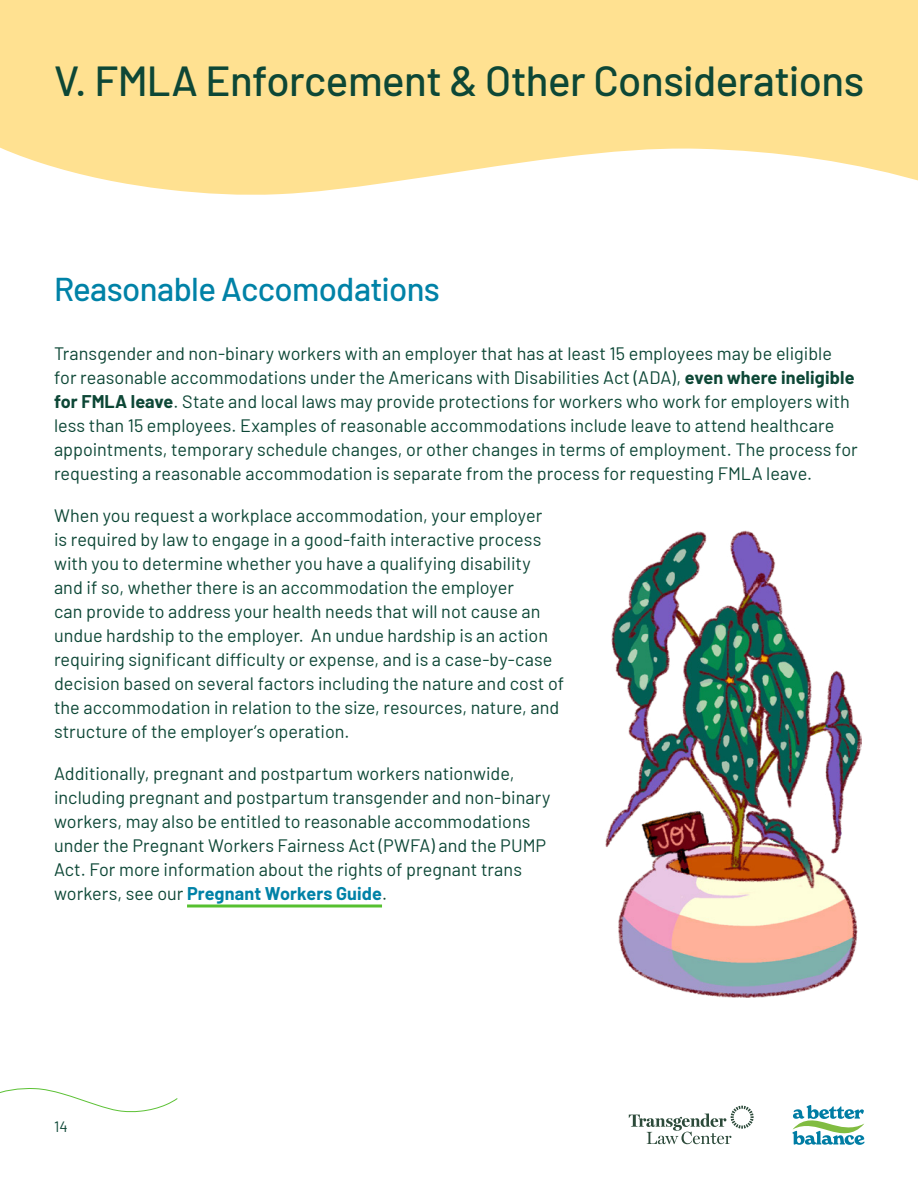
<style>
.page{position:relative;width:918px;height:1188px;background:#fff}
.page>*{position:absolute;margin:0;border:0;box-sizing:border-box;transform-origin:0 0}
.t1{font:500 42px "Barlow";letter-spacing:-.015em;color:#0d4736}
.t2{font:500 33px "Barlow";letter-spacing:-.02em;color:#0082a7}
.t3{font:18px/24px "Barlow";color:#0d4736}
.t4{font:15px "Barlow";color:#0d4736}
.s1{font-weight:700}
.s2{font-weight:700;color:#0082a7}
</style>
<div class="page">
<svg style="left:629px;top:1106px;width:125px;height:38px"></svg>
<svg style="left:792px;top:1105px;width:73px;height:40px"></svg>
<svg style="left:0;top:1088px;width:178px;height:25px"></svg>
<svg style="left:187px;top:904px;width:195px;height:4px"></svg>
<img style="left:606px;top:531px;width:255px;height:466px">
<svg style="left:0;top:0;width:918px;height:195px;fill:#ffe191"></svg>
<h2 class="t1" style="left:54px;top:50px;width:812px">V. FMLA Enforcement &amp; Other Considerations</h2>
<h2 class="t2" style="left:54px;top:265px;width:388px">Reasonable Accomodations</h2>
<p class="t3" style="left:54px;top:340px;width:805px">Transgender and non-binary workers with an employer that has at least 15 employees may be eligible for reasonable accommodations under the Americans with Disabilities Act (ADA), <span class="s1">even where ineligible for FMLA leave</span>. State and local laws may provide protections for workers who work for employers with less than 15 employees. Examples of reasonable accommodations include leave to attend healthcare appointments, temporary schedule changes, or other changes in terms of employment. The process for requesting a reasonable accommodation is separate from the process for requesting FMLA leave.</p>
<p class="t3" style="left:54px;top:502px;width:512px">When you request a workplace accommodation, your employer<br>is required by law to engage in a good-faith interactive process with you to determine whether you have a qualifying disability and if so, whether there is an accommodation the employer<br>can provide to address your health needs that will not cause an undue hardship to the employer. An undue hardship is an action requiring significant difficulty or expense, and is a case-by-case decision based on several factors including the nature and cost of the accommodation in relation to the size, resources, nature, and structure of the employer’s operation.</p>
<p class="t3" style="left:54px;top:760px;width:498px">Additionally, pregnant and postpartum workers nationwide, including pregnant and postpartum transgender and non-binary workers, may also be entitled to reasonable accommodations under the Pregnant Workers Fairness Act (PWFA) and the PUMP Act. For more information about the rights of pregnant trans workers, see our <span class="s2">Pregnant Workers Guide</span>.</p>
<p class="t4" style="left:54px;top:1116px;width:15px">14</p>
</div>
